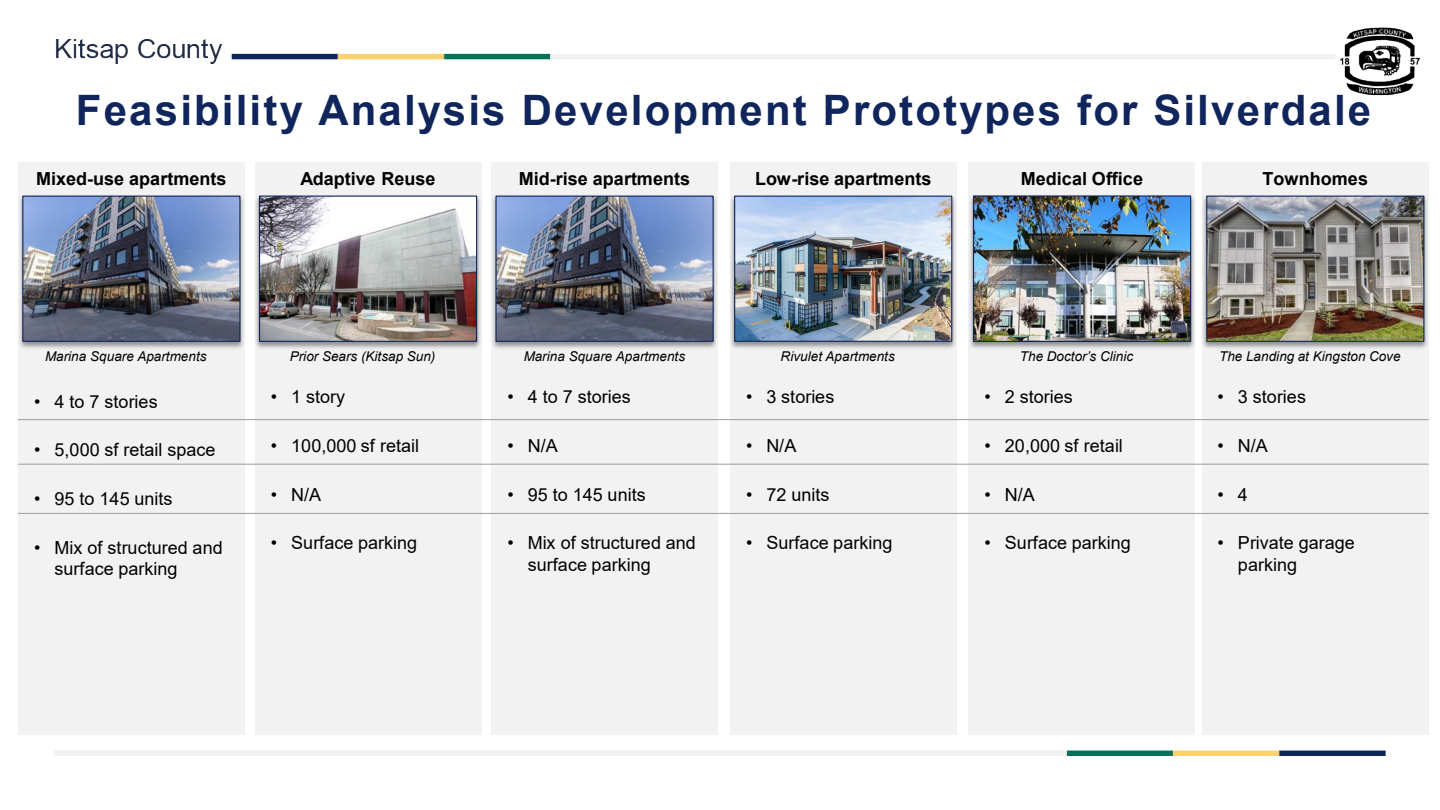
<style>
.page{position:relative;width:1440px;height:810px;background:#fff}
.page>*{position:absolute;margin:0;border:0;box-sizing:border-box;transform-origin:0 0}
.t1{font:700 42px "Arial";letter-spacing:.05em;color:#0f255c}
.t2{font:18px/21.6px "Arial";color:#000}
.t3{font:700 18px "Arial";color:#000}
.t4{font:italic 13.5px "Arial";letter-spacing:.005em;color:#000}
</style>
<div class="page">
<img style="left:18px;top:27px;width:1411px;height:729px">
<div style="left:491px;top:162px;width:227px;height:572px;background:#f2f2f2"></div>
<img style="left:489px;top:192px;width:231px;height:159px">
<img style="left:497px;top:198px;width:215px;height:142px">
<div style="left:495px;top:196px;width:219px;height:146px;border:1px solid #0f265c"></div>
<div style="left:1202px;top:162px;width:227px;height:572px;background:#f2f2f2"></div>
<img style="left:1200px;top:192px;width:227px;height:159px">
<img style="left:1208px;top:198px;width:214px;height:142px">
<div style="left:1206px;top:196px;width:218px;height:146px;border:1px solid #0f265c"></div>
<div style="left:968px;top:162px;width:227px;height:572px;background:#f2f2f2"></div>
<img style="left:967px;top:192px;width:231px;height:159px">
<img style="left:975px;top:197px;width:214px;height:143px">
<div style="left:973px;top:195px;width:218px;height:147px;border:1px solid #0f265c"></div>
<div style="left:255px;top:162px;width:226px;height:572px;background:#f2f2f2"></div>
<img style="left:253px;top:192px;width:230px;height:159px">
<img style="left:261px;top:198px;width:214px;height:142px">
<div style="left:259px;top:196px;width:218px;height:146px;border:1px solid #0f265c"></div>
<div style="left:730px;top:162px;width:227px;height:572px;background:#f2f2f2"></div>
<img style="left:728px;top:192px;width:231px;height:159px">
<img style="left:736px;top:198px;width:214px;height:142px">
<div style="left:734px;top:196px;width:218px;height:146px;border:1px solid #0f265c"></div>
<div style="left:18px;top:162px;width:227px;height:572px;background:#f2f2f2"></div>
<img style="left:20px;top:192px;width:227px;height:159px">
<img style="left:24px;top:198px;width:215px;height:142px">
<div style="left:22px;top:196px;width:219px;height:146px;border:1px solid #0f265c"></div>
<hr style="left:18px;top:419px;width:1411px;height:1px;background:#a6a6a6">
<hr style="left:18px;top:464px;width:1411px;height:1px;background:#a6a6a6">
<hr style="left:18px;top:513px;width:1411px;height:1px;background:#a6a6a6">
<p class="t1" style="left:76px;top:80px;width:1297px">Feasibility Analysis Development Prototypes for Silverdale</p>
<p class="t3" style="left:36px;top:166px;width:192px">Mixed-use apartments</p>
<p class="t3" style="left:755px;top:166px;width:178px">Low-rise apartments</p>
<p class="t3" style="left:300px;top:166px;width:137px">Adaptive Reuse</p>
<p class="t3" style="left:519px;top:166px;width:173px">Mid-rise apartments</p>
<p class="t3" style="left:1021px;top:166px;width:124px">Medical Office</p>
<p class="t3" style="left:1263px;top:166px;width:107px">Townhomes</p>
<p class="t4" style="left:45px;top:348px;width:163px">Marina Square Apartments</p>
<p class="t2" style="left:34px;top:390px;width:125px">• 4 to 7 stories</p>
<p class="t2" style="left:34px;top:439px;width:183px">• 5,000 sf retail space</p>
<p class="t2" style="left:34px;top:488px;width:140px">• 95 to 145 units</p>
<p class="t2" style="left:55px;top:536px;width:170px;text-indent:-20px">• Mix of structured and surface parking</p>
<p class="t4" style="left:290px;top:348px;width:147px">Prior Sears (Kitsap Sun)</p>
<p class="t2" style="left:271px;top:386px;width:76px">• 1 story</p>
<p class="t2" style="left:271px;top:435px;width:150px">• 100,000 sf retail</p>
<p class="t2" style="left:271px;top:483px;width:52px">• N/A</p>
<p class="t2" style="left:271px;top:532px;width:148px">• Surface parking</p>
<p class="t4" style="left:524px;top:348px;width:163px">Marina Square Apartments</p>
<p class="t2" style="left:507px;top:386px;width:125px">• 4 to 7 stories</p>
<p class="t2" style="left:507px;top:435px;width:52px">• N/A</p>
<p class="t2" style="left:507px;top:483px;width:140px">• 95 to 145 units</p>
<p class="t2" style="left:528px;top:532px;width:170px;text-indent:-20px">• Mix of structured and surface parking</p>
<p class="t4" style="left:781px;top:348px;width:116px">Rivulet Apartments</p>
<p class="t2" style="left:746px;top:386px;width:90px">• 3 stories</p>
<p class="t2" style="left:746px;top:435px;width:52px">• N/A</p>
<p class="t2" style="left:746px;top:483px;width:85px">• 72 units</p>
<p class="t2" style="left:746px;top:532px;width:148px">• Surface parking</p>
<p class="t4" style="left:1020px;top:348px;width:115px">The Doctor’s Clinic</p>
<p class="t2" style="left:985px;top:386px;width:90px">• 2 stories</p>
<p class="t2" style="left:985px;top:435px;width:140px">• 20,000 sf retail</p>
<p class="t2" style="left:985px;top:483px;width:52px">• N/A</p>
<p class="t2" style="left:985px;top:532px;width:148px">• Surface parking</p>
<p class="t4" style="left:1219px;top:348px;width:183px">The Landing at Kingston Cove</p>
<p class="t2" style="left:1218px;top:386px;width:90px">• 3 stories</p>
<p class="t2" style="left:1218px;top:435px;width:52px">• N/A</p>
<p class="t2" style="left:1218px;top:483px;width:32px">• 4</p>
<p class="t2" style="left:1238px;top:532px;width:118px;text-indent:-20px">• Private garage parking</p>
</div>
